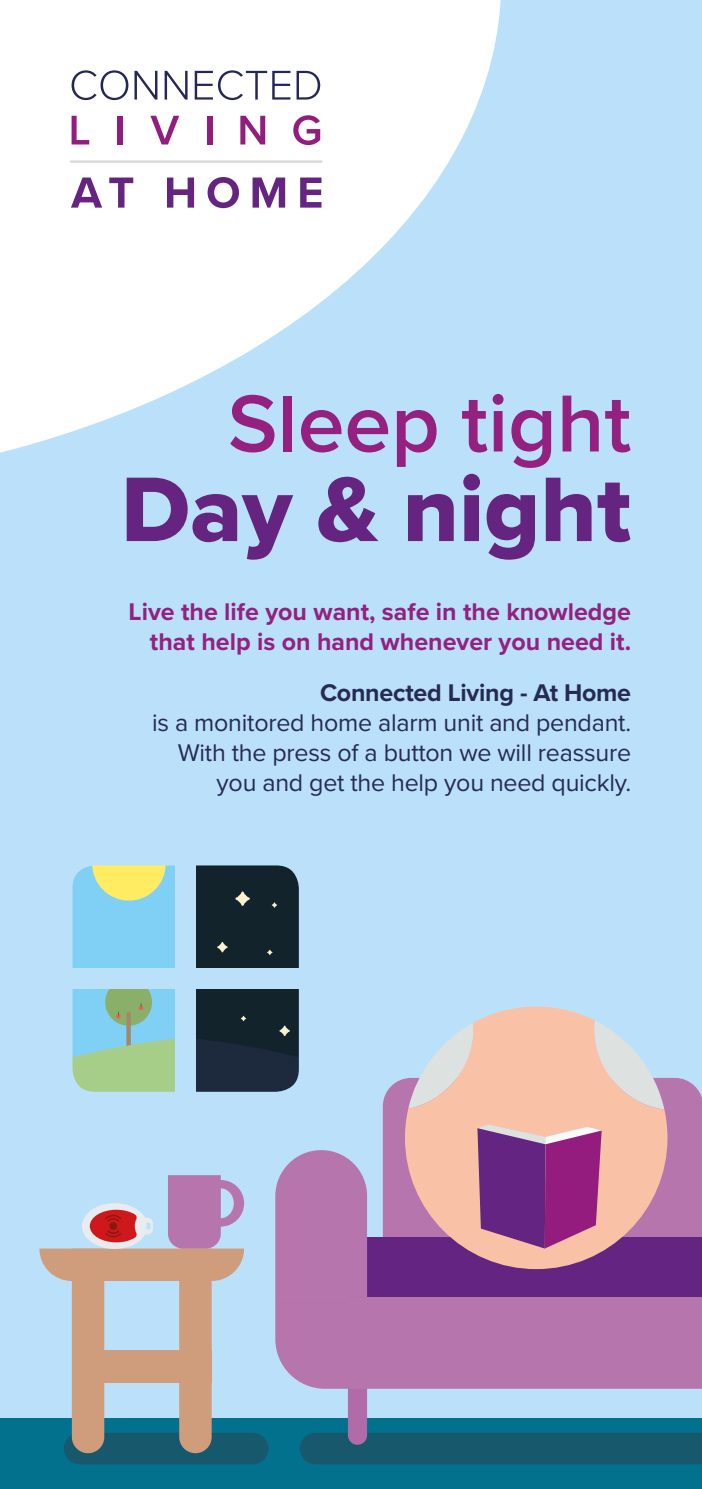
<style>
.page{position:relative;width:702px;height:1489px;background:#fff}
.page>*{position:absolute;margin:0;border:0;box-sizing:border-box;transform-origin:0 0}
.t1{font:95px "Proxima Nova Extrabld";color:#64247f}
.t2{font:600 83.75px "Proxima Nova";color:#942080}
.t3{font:25px/30px "Proxima Nova";letter-spacing:-.01em;color:#262a55;text-align:right}
.t4{font:700 25px/30px "Proxima Nova";color:#942080;text-align:right}
.t5{font:700 25px "Proxima Nova";letter-spacing:-.01em;color:#262a55}
</style>
<div class="page">
<div style="left:0;top:0;width:702px;height:1488px;background:#bae1f9"></div>
<svg style="left:0;top:0;width:501px;height:453px;fill:#fff"></svg>
<div style="left:0;top:1417px;width:702px;height:71px;background:#02718d"></div>
<svg style="left:383px;top:1078px;width:319px;height:46px;background:#b682b5"></svg>
<svg style="left:405px;top:1006px;width:262px;height:118px;fill:#f9c2a6"></svg>
<svg style="left:594px;top:1020px;width:70px;height:89px"></svg>
<svg style="left:408px;top:1022px;width:65px;height:86px"></svg>
<svg style="left:275px;top:1124px;width:427px;height:339px"></svg>
<div style="left:64px;top:1432px;width:204px;height:31px;background:#18586d;border-radius:16px"></div>
<svg style="left:74px;top:866px;width:224px;height:224px"></svg>
<svg style="left:71px;top:177px;width:250px;height:31px;background:#c7b0d0"></svg>
<hr style="left:71px;top:160px;width:250px;height:3px;background:#dadada">
<div style="left:61px;top:853px;width:250px;height:250px;border:12px solid #bae1f9;border-radius:29px"></div>
<svg style="left:39px;top:1175px;width:205px;height:277px"></svg>
<svg style="left:72px;top:70px;width:56px;height:30px;background:#d1d1db"></svg>
<svg style="left:134px;top:71px;width:23px;height:29px"></svg>
<svg style="left:165px;top:71px;width:22px;height:29px"></svg>
<svg style="left:195px;top:70px;width:95px;height:30px;background:#d0d0da"></svg>
<svg style="left:296px;top:71px;width:24px;height:29px"></svg>
<svg style="left:72px;top:116px;width:17px;height:28px"></svg>
<div style="left:117px;top:116px;width:5px;height:28px;background:#931d7f"></div>
<svg style="left:150px;top:116px;width:29px;height:28px"></svg>
<div style="left:207px;top:116px;width:5px;height:28px;background:#931d7f"></div>
<svg style="left:240px;top:116px;width:25px;height:28px"></svg>
<svg style="left:293px;top:115px;width:27px;height:30px"></svg>
<h2 class="t2" style="left:228px;top:373px;width:405px">Sleep tight</h2>
<h1 class="t1" style="left:121px;top:438px;width:511px">Day &amp; night</h1>
<p class="t4" style="left:129px;top:596px;width:504px">Live the life you want, safe in the knowledge that help is on hand whenever you need it.</p>
<p class="t5" style="left:320px;top:674px;width:312px">Connected Living - At Home</p>
<p class="t3" style="left:152px;top:707px;width:480px">is a monitored home alarm unit and pendant.<br>With the press of a button we will reassure you and get the help you need quickly.</p>
</div>
